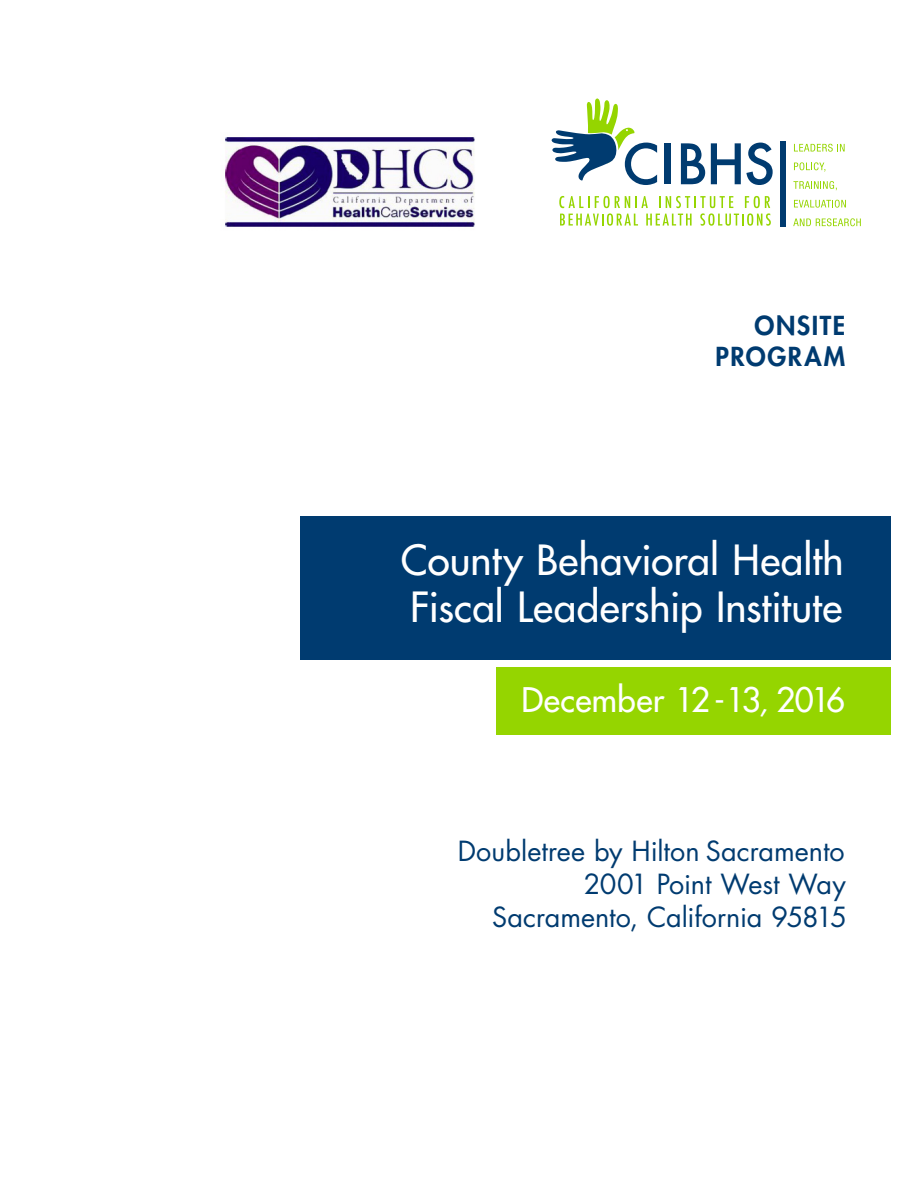
<style>
.page{position:relative;width:918px;height:1188px;background:#fff}
.page>*{position:absolute;margin:0;border:0;box-sizing:border-box;transform-origin:0 0}
.t1{font:40.5px/46.5px "Futura";color:#fff}
.t2{font:33px "Futura";letter-spacing:.01em;color:#fff}
.t3{font:27px/33px "Futura";color:#003b70;text-align:right}
.t4{font:800 25.5px/30.6px "Futura";letter-spacing:.06em;color:#003b70;text-align:right}
.s1{font-size:26.4px}
</style>
<div class="page">
<svg style="left:559px;top:196px;width:212px;height:30px"></svg>
<svg style="left:551px;top:98px;width:106px;height:87px"></svg>
<div style="left:665px;top:143px;width:6px;height:41px;background:#003b70"></div>
<svg style="left:681px;top:143px;width:24px;height:41px"></svg>
<svg style="left:711px;top:143px;width:62px;height:42px"></svg>
<svg style="left:794px;top:144px;width:51px;height:8px"></svg>
<svg style="left:794px;top:162px;width:31px;height:10px"></svg>
<svg style="left:793px;top:181px;width:44px;height:9px"></svg>
<svg style="left:794px;top:200px;width:52px;height:8px"></svg>
<svg style="left:793px;top:218px;width:68px;height:8px"></svg>
<div style="left:780px;top:141px;width:6px;height:86px;background:#003b70"></div>
<div style="left:300px;top:516px;width:618px;height:144px;background:#003b70"></div>
<div style="left:497px;top:667px;width:421px;height:68px;background:#95d500"></div>
<div style="left:891px;top:469px;width:27px;height:296px;background:#fff"></div>
<img style="left:225px;top:137px;width:250px;height:90px">
<p class="t4" style="left:716px;top:311px;width:131px">ONSITE<br>PROGRAM</p>
<p class="t1" style="left:401px;top:537px;width:444px">County Behavioral Health<br>Fiscal Leadership Institute</p>
<p class="t2" style="left:522px;top:679px;width:325px">December 12 - 13<span class="s1">,</span> 2016</p>
<p class="t3" style="left:458px;top:835px;width:388px">Doubletree by Hilton Sacramento</p>
<p class="t3" style="left:492px;top:868px;width:356px">2001 Point West Way<br>Sacramento, California 95815</p>
</div>
